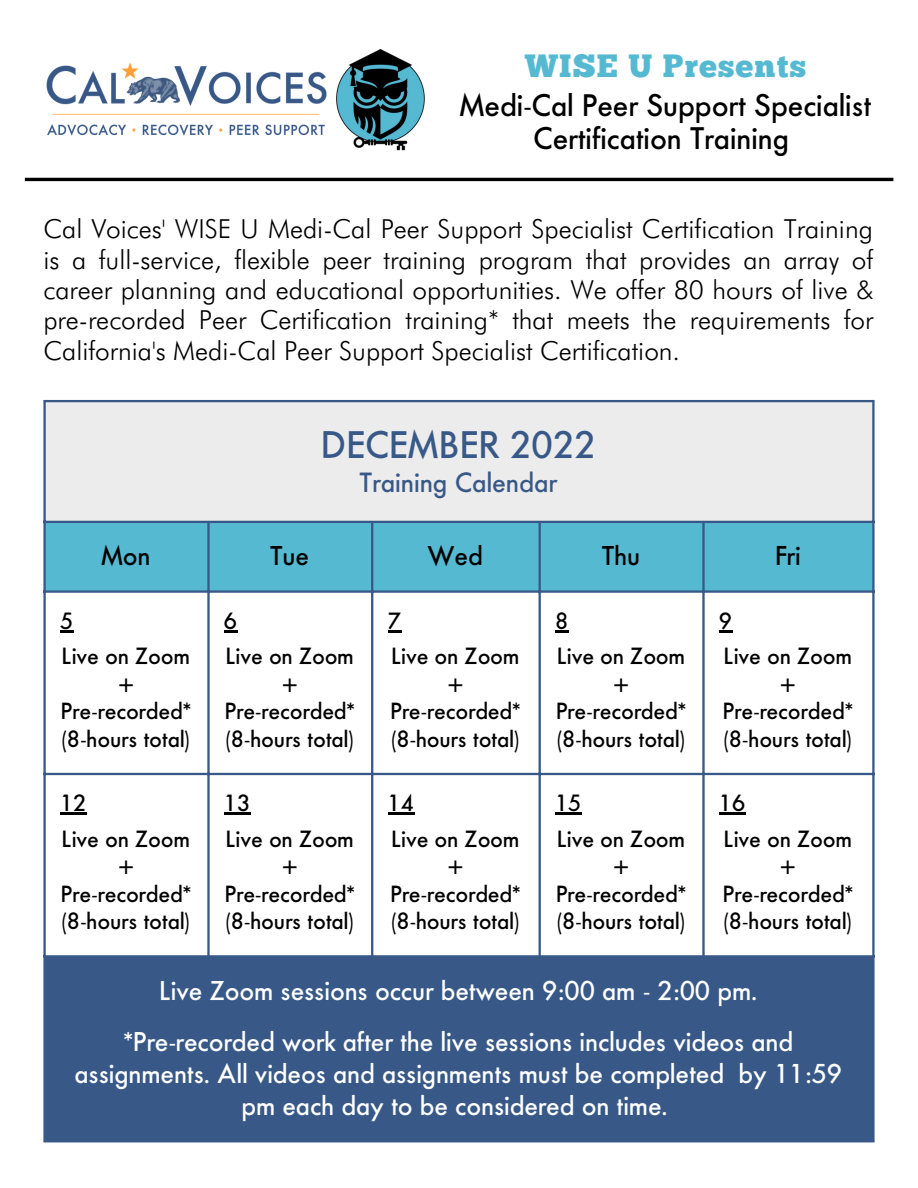
<style>
.page{position:relative;width:918px;height:1188px;background:#fff}
.page>*{position:absolute;margin:0;border:0;box-sizing:border-box;transform-origin:0 0}
.t1{font:500 38.1px "Futura BQ";color:#385988}
.t2{font:32.25px "Chunk Five";letter-spacing:.04em;color:#56b9d2}
.t3{font:500 30.9px/33.8px "Futura BQ";color:#000;text-align:center}
.t4{font:500 27.6px "Futura BQ";color:#385988}
.t5{font:500 27px/51.2px "Futura BQ";color:#fff;text-align:center}
.t6{font:500 27px "Futura BQ";color:#000}
.t7{font:300 26.25px/30.3px "Futura BT";color:#000;text-align:justify}
.t8{font:500 23.25px/27.6px "Futura BQ";color:#000}
</style>
<div class="page">
<div style="left:44px;top:401px;width:830px;height:121px;background:#edecec"></div>
<div style="left:46px;top:523px;width:826px;height:67px;background:#56b9d2"></div>
<svg style="left:46px;top:593px;width:826px;height:362px"></svg>
<div style="left:44px;top:956px;width:830px;height:186px;background:#385988"></div>
<svg style="left:60px;top:630px;width:13px;height:3px"></svg>
<svg style="left:224px;top:630px;width:13px;height:3px"></svg>
<svg style="left:388px;top:630px;width:13px;height:3px"></svg>
<hr style="left:555px;top:630px;width:14px;height:3px;background:#000">
<svg style="left:719px;top:630px;width:13px;height:3px"></svg>
<hr style="left:60px;top:813px;width:26px;height:2px;background:#000">
<hr style="left:224px;top:813px;width:26px;height:2px;background:#000">
<hr style="left:388px;top:813px;width:26px;height:2px;background:#000">
<hr style="left:555px;top:813px;width:27px;height:2px;background:#000">
<hr style="left:719px;top:813px;width:26px;height:2px;background:#000">
<hr style="left:43px;top:402px;width:3px;height:738px;background:#385988">
<hr style="left:207px;top:523px;width:3px;height:432px;background:#385988">
<hr style="left:371px;top:523px;width:2px;height:432px;background:#385988">
<hr style="left:539px;top:523px;width:2px;height:432px;background:#385988">
<hr style="left:702px;top:523px;width:3px;height:432px;background:#385988">
<hr style="left:872px;top:402px;width:3px;height:738px;background:#385988">
<hr style="left:43px;top:400px;width:832px;height:2px;background:#385988">
<hr style="left:43px;top:521px;width:832px;height:2px;background:#385988">
<hr style="left:43px;top:590px;width:832px;height:3px;background:#385988">
<hr style="left:43px;top:773px;width:832px;height:2px;background:#385988">
<hr style="left:43px;top:955px;width:832px;height:3px;background:#385988">
<hr style="left:43px;top:1140px;width:832px;height:2px;background:#385988">
<img style="left:46px;top:62px;width:281px;height:74px">
<img style="left:337px;top:49px;width:88px;height:102px">
<hr style="left:25px;top:178px;width:868px;height:3px;background:#000">
<h2 class="t2" style="left:525px;top:52px;width:282px">WISE U Presents</h2>
<h3 class="t3" style="left:460px;top:89px;width:413px">Medi-Cal Peer Support Specialist<br>Certification Training</h3>
<p class="t7" style="left:43px;top:214px;width:832px">Cal Voices' WISE U Medi-Cal Peer Support Specialist Certification Training is a full-service, flexible peer training program that provides an array of career planning and educational opportunities. We offer 80 hours of live &amp; pre-recorded Peer Certification training* that meets the requirements for California's Medi-Cal Peer Support Specialist Certification.</p>
<h1 class="t1" style="left:321px;top:423px;width:277px">DECEMBER 2022</h1>
<p class="t4" style="left:360px;top:467px;width:199px">Training Calendar</p>
<p class="t6" style="left:101px;top:540px;width:51px">Mon</p>
<p class="t6" style="left:271px;top:540px;width:40px">Tue</p>
<p class="t6" style="left:428px;top:540px;width:57px">Wed</p>
<p class="t6" style="left:602px;top:540px;width:40px">Thu</p>
<p class="t6" style="left:775px;top:540px;width:27px">Fri</p>
<p class="t8" style="left:60px;top:603px;width:131px;line-height:35.4px">5<br>Live on Zoom</p>
<p class="t8" style="left:61px;top:670px;width:132px;text-align:center">+<br>Pre-recorded* (8-hours total)</p>
<p class="t8" style="left:60px;top:786px;width:131px;line-height:35.4px">12<br>Live on Zoom</p>
<p class="t8" style="left:61px;top:853px;width:132px;text-align:center">+<br>Pre-recorded* (8-hours total)</p>
<p class="t8" style="left:224px;top:603px;width:131px;line-height:35.4px">6<br>Live on Zoom</p>
<p class="t8" style="left:225px;top:670px;width:132px;text-align:center">+<br>Pre-recorded* (8-hours total)</p>
<p class="t8" style="left:224px;top:786px;width:131px;line-height:35.4px">13<br>Live on Zoom</p>
<p class="t8" style="left:225px;top:853px;width:132px;text-align:center">+<br>Pre-recorded* (8-hours total)</p>
<p class="t8" style="left:388px;top:603px;width:133px;line-height:35.4px">7<br>Live on Zoom</p>
<p class="t8" style="left:390px;top:670px;width:132px;text-align:center">+<br>Pre-recorded* (8-hours total)</p>
<p class="t8" style="left:388px;top:786px;width:133px;line-height:35.4px">14<br>Live on Zoom</p>
<p class="t8" style="left:390px;top:853px;width:132px;text-align:center">+<br>Pre-recorded* (8-hours total)</p>
<p class="t8" style="left:555px;top:603px;width:131px;line-height:35.4px">8<br>Live on Zoom</p>
<p class="t8" style="left:556px;top:670px;width:132px;text-align:center">+<br>Pre-recorded* (8-hours total)</p>
<p class="t8" style="left:555px;top:786px;width:131px;line-height:35.4px">15<br>Live on Zoom</p>
<p class="t8" style="left:556px;top:853px;width:132px;text-align:center">+<br>Pre-recorded* (8-hours total)</p>
<p class="t8" style="left:719px;top:603px;width:134px;line-height:35.4px">9<br>Live on Zoom</p>
<p class="t8" style="left:723px;top:670px;width:132px;text-align:center">+<br>Pre-recorded* (8-hours total)</p>
<p class="t8" style="left:719px;top:786px;width:134px;line-height:35.4px">16<br>Live on Zoom</p>
<p class="t8" style="left:723px;top:853px;width:132px;text-align:center">+<br>Pre-recorded* (8-hours total)</p>
<p class="t5" style="left:124px;top:965px;width:671px">Live Zoom sessions occur between 9:00 am - 2:00 pm. *Pre-recorded work after the live sessions includes videos and</p>
<p class="t5" style="left:75px;top:1058px;width:769px;line-height:32.1px">assignments. All videos and assignments must be completed by 11:59 pm each day to be considered on time.</p>
</div>
